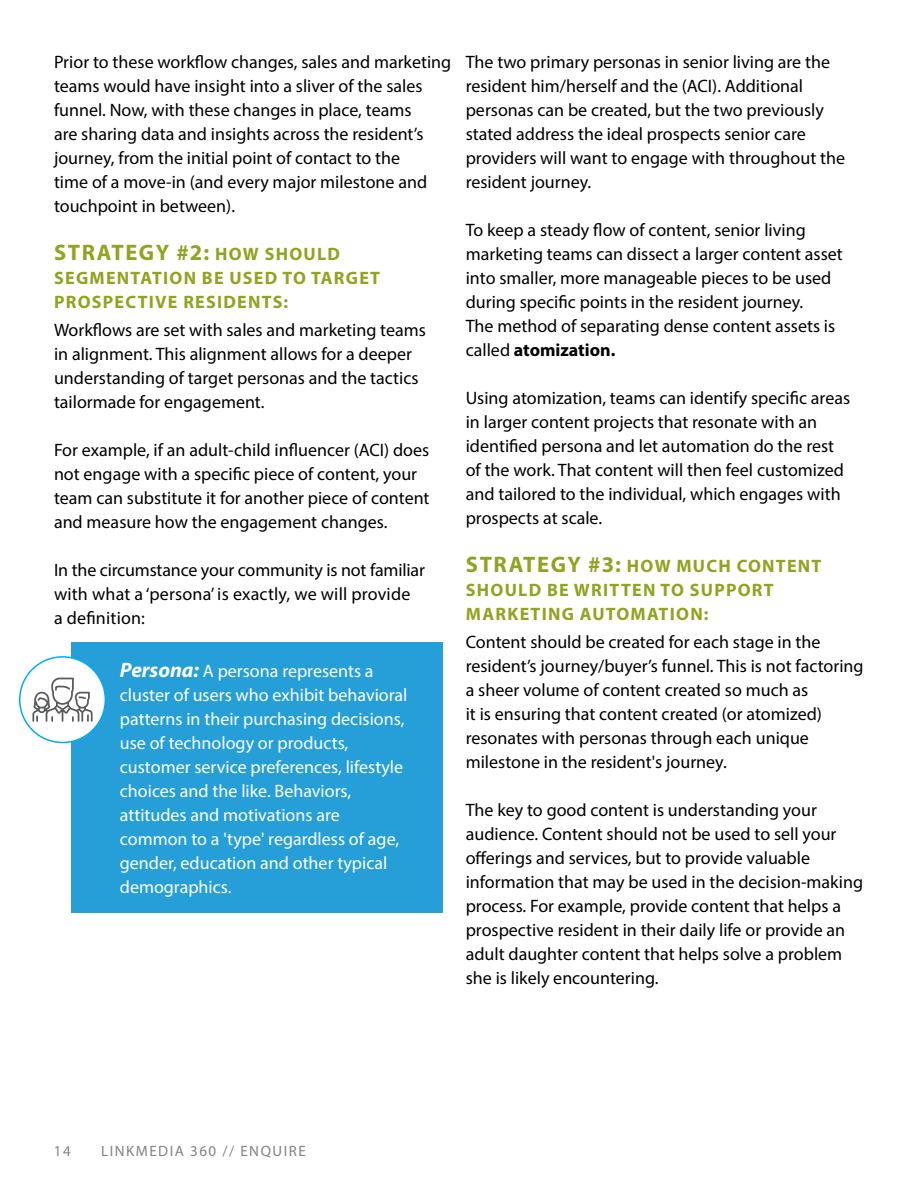
<style>
.page{position:relative;width:918px;height:1188px;background:#fff}
.page>*{position:absolute;margin:0;border:0;box-sizing:border-box;transform-origin:0 0}
.t1{font:700 22.5px "Myriad Pro";letter-spacing:.07em;color:#91a320}
.t2{font:18px/24px "Myriad Pro";color:#000}
.t3{font:18px/24px "Myriad Pro";color:#fff}
.t4{font:700 18px/24px "Myriad Pro";letter-spacing:.07em;color:#91a320}
.t5{font:15px "Myriad Pro";letter-spacing:.1em;color:#808284}
.s1{font-size:18px}
.s2{font-weight:700;font-style:italic;font-size:21px}
.s3{font-weight:700}
.s4{font-size:22.5px}
</style>
<div class="page">
<div style="left:72px;top:642px;width:371px;height:271px;background:#269fd9"></div>
<div style="left:20px;top:657px;width:85px;height:85px;background:#fff;border-radius:50%"></div>
<div style="left:19px;top:656px;width:87px;height:87px;border:2px solid #00adef;border-radius:50%"></div>
<svg style="left:32px;top:678px;width:61px;height:44px"></svg>
<p class="t2" style="left:54px;top:51px;width:399px">Prior to these workflow changes, sales and marketing teams would have insight into a sliver of the sales funnel. Now, with these changes in place, teams<br>are sharing data and insights across the resident’s journey, from the initial point of contact to the<br>time of a move-in (and every major milestone and touchpoint in between).</p>
<p class="t1" style="left:54px;top:244px;width:287px">STRATEGY #2: <span class="s1">HOW SHOULD</span></p>
<p class="t4" style="left:54px;top:267px;width:327px">SEGMENTATION BE USED TO TARGET<br>PROSPECTIVE RESIDENTS:</p>
<p class="t2" style="left:54px;top:319px;width:374px">Workflows are set with sales and marketing teams in alignment. This alignment allows for a deeper understanding of target personas and the tactics tailormade for engagement.</p>
<p class="t2" style="left:54px;top:439px;width:377px">For example, if an adult-child influencer (ACI) does not engage with a specific piece of content, your team can substitute it for another piece of content and measure how the engagement changes.</p>
<p class="t2" style="left:54px;top:559px;width:372px">In the circumstance your community is not familiar with what a ‘persona’ is exactly, we will provide<br>a definition:</p>
<p class="t3" style="left:120px;top:661px;width:289px"><span class="s2">Persona:</span> A persona represents a cluster of users who exhibit behavioral patterns in their purchasing decisions, use of technology or products, customer service preferences, lifestyle choices and the like. Behaviors, attitudes and motivations are common to a 'type' regardless of age, gender, education and other typical demographics.</p>
<p class="t2" style="left:466px;top:51px;width:381px">The two primary personas in senior living are the resident him/herself and the (ACI). Additional personas can be created, but the two previously stated address the ideal prospects senior care providers will want to engage with throughout the resident journey.</p>
<p class="t2" style="left:466px;top:219px;width:379px">To keep a steady flow of content, senior living marketing teams can dissect a larger content asset into smaller, more manageable pieces to be used during specific points in the resident journey.<br>The method of separating dense content assets is called <span class="s3">atomization.</span></p>
<p class="t2" style="left:466px;top:387px;width:386px">Using atomization, teams can identify specific areas in larger content projects that resonate with an identified persona and let automation do the rest of the work. That content will then feel customized and tailored to the individual, which engages with prospects at scale.</p>
<p class="t4" style="left:466px;top:555px;width:357px"><span class="s4">STRATEGY #3:</span> HOW MUCH CONTENT<br>SHOULD BE WRITTEN TO SUPPORT<br>MARKETING AUTOMATION:</p>
<p class="t2" style="left:466px;top:631px;width:399px">Content should be created for each stage in the resident’s journey/buyer’s funnel. This is not factoring a sheer volume of content created so much as<br>it is ensuring that content created (or atomized) resonates with personas through each unique milestone in the resident's journey.</p>
<p class="t2" style="left:466px;top:799px;width:399px">The key to good content is understanding your audience. Content should not be used to sell your offerings and services, but to provide valuable information that may be used in the decision-making process. For example, provide content that helps a prospective resident in their daily life or provide an adult daughter content that helps solve a problem she is likely encoun tering.</p>
<p class="t5" style="left:54px;top:1145px;width:18px">14</p>
<p class="t5" style="left:101px;top:1146px;width:206px">LINKMEDIA 360 // ENQUIRE</p>
</div>
